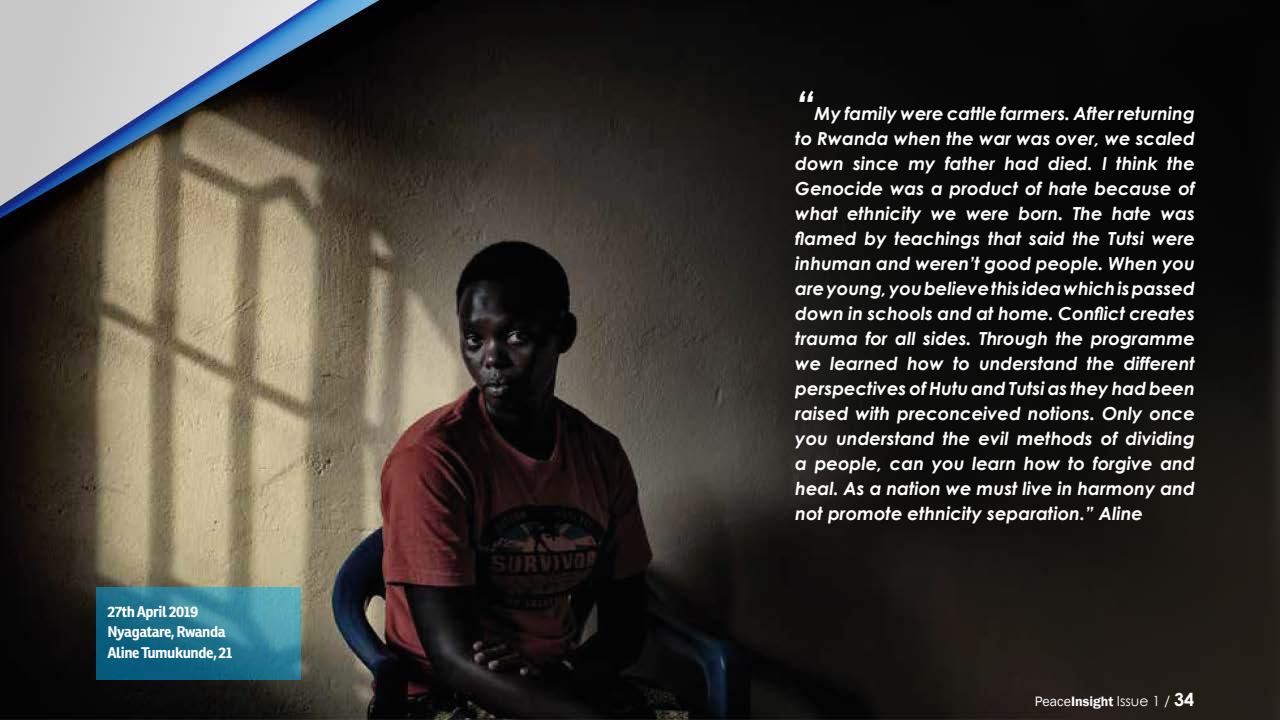
<style>
.page{position:relative;width:1280px;height:720px;background:#fff}
.page>*{position:absolute;margin:0;border:0;box-sizing:border-box;transform-origin:0 0}
.t1{font:italic 700 40px "Century Gothic";color:#fff}
.t2{font:italic 700 18px/25px "Century Gothic";color:#fff;text-align:justify}
.t3{font:700 15px/20.7px "Ronnia";letter-spacing:-.03em;color:#fff}
.t4{font:600 14px "Franklin Gothic";color:#fff}
.s1{font-weight:400}
.s2{font-family:"Century Gothic";font-weight:400}
.s3{font-family:"Century Gothic";font-weight:700;font-size:18px}
</style>
<div class="page">
<img style="left:0;top:0;width:1280px;height:720px">
<svg style="left:96px;top:587px;width:204px;height:93px;background:#257892"></svg>
<p class="t3" style="left:108px;top:601px;width:127px">27th April 2019<br>Nyagatare, Rwanda<br>Aline Tumukunde, 21</p>
<h1 class="t1" style="left:795px;top:75px;width:21px">“</h1>
<p class="t2" style="left:795px;top:100px;width:401px;text-indent:19px">My family were cattle farmers. After returning to Rwanda when the war was over, we scaled down since my father had died. I think the Genocide was a product of hate because of what ethnicity we were born. The hate was flamed by teachings that said the Tutsi were inhuman and weren’t good people. When you are young, you believe this idea which is passed down in schools and at home. Conflict creates trauma for all sides. Through the programme we learned how to understand the different perspectives of Hutu and Tutsi as they had been raised with preconceived notions. Only once you understand the evil methods of dividing a people, can you learn how to forgive and heal. As a nation we must live in harmony and not promote ethnicity separation.” Aline</p>
<p class="t4" style="left:1035px;top:692px;width:161px"><span class="s1">Peace</span>Insight <span class="s2">Issue 1 /</span> <span class="s3">34</span></p>
</div>
